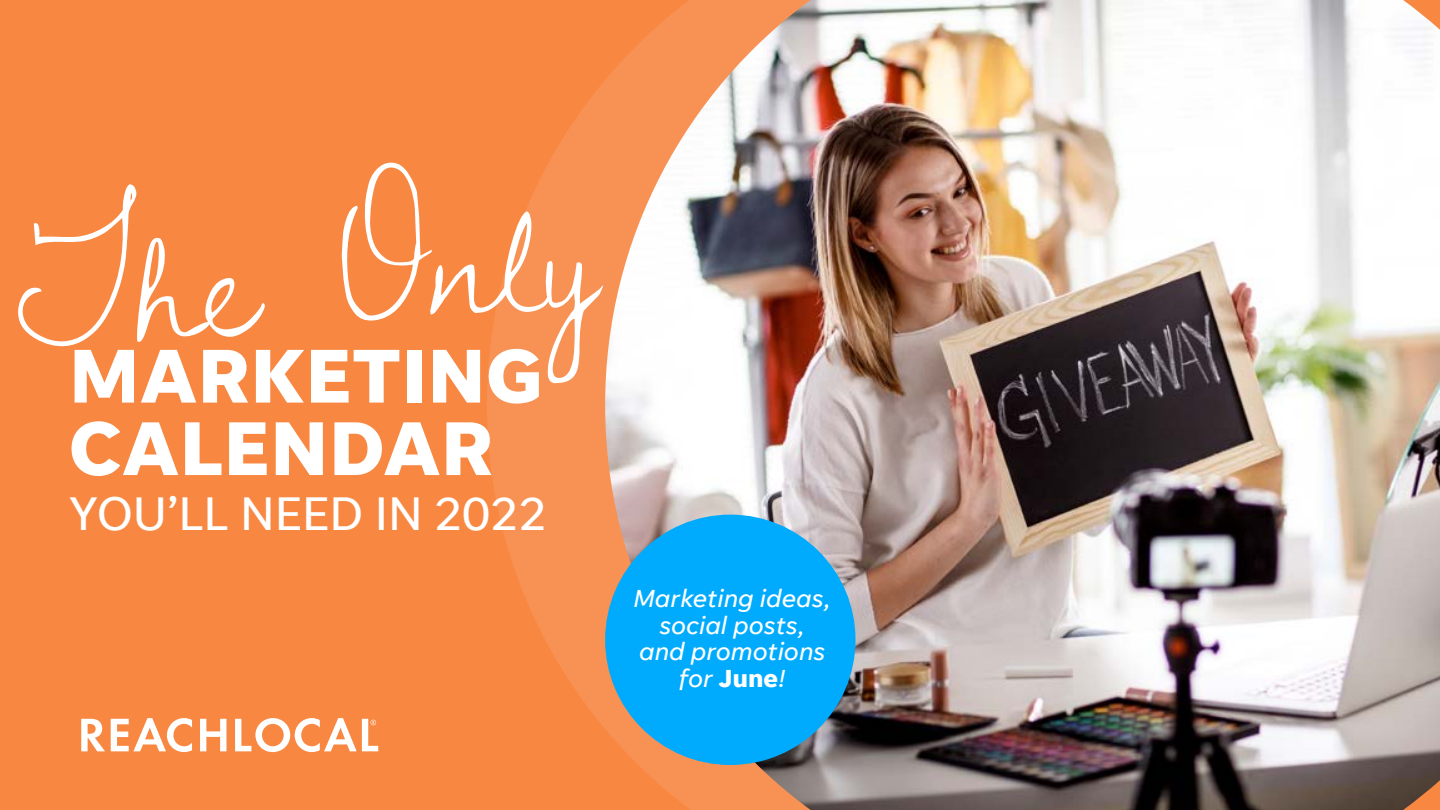
<style>
.page{position:relative;width:1440px;height:810px;background:#f88742}
.page>*{position:absolute;margin:0;border:0;box-sizing:border-box;transform-origin:0 0}
.t1{font:177.5px "Dawningofa New Day";color:#fff}
.t2{font:700 77.5px/72.5px "Unify Sans";color:#fff}
.t3{font:47.5px "Unify Sans";color:#fff}
.t4{font:italic 24.88px/26.9px "Unify Sans";color:#fff;text-align:center}
.s1{font-weight:700;font-style:normal}
</style>
<div class="page">
<svg style="left:487px;top:81px;width:118px;height:647px;fill:#f89254"></svg>
<img style="left:605px;top:0;width:835px;height:810px">
<div style="left:605px;top:515px;width:251px;height:250px;background:#00abfd;border-radius:50%"></div>
<svg style="left:81px;top:719px;width:24px;height:32px"></svg>
<svg style="left:111px;top:718px;width:81px;height:34px"></svg>
<svg style="left:200px;top:719px;width:26px;height:32px"></svg>
<svg style="left:235px;top:718px;width:143px;height:34px"></svg>
<h1 class="t1" style="left:2px;top:154px;width:585px;rotate:-5deg">The Only</h1>
<h2 class="t2" style="left:69px;top:341px;width:476px">MARKETING<br>CALENDAR</h2>
<h3 class="t3" style="left:69px;top:488px;width:479px">YOU’LL NEED IN 2022</h3>
<p class="t4" style="left:633px;top:585px;width:199px">Marketing ideas, social posts, and promotions for <span class="s1">June</span>!</p>
</div>
